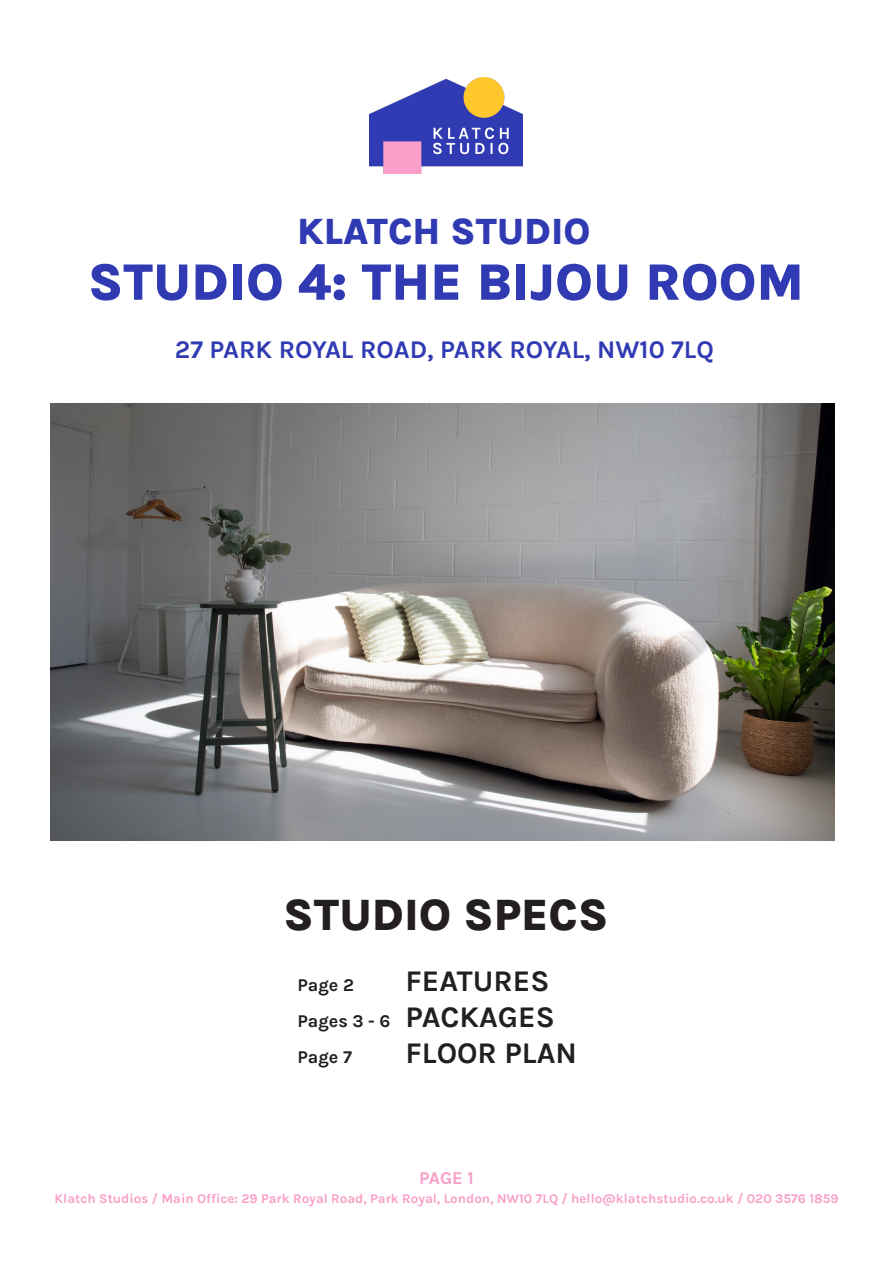
<style>
.page{position:relative;width:893px;height:1263px;background:#fff}
.page>*{position:absolute;margin:0;border:0;box-sizing:border-box;transform-origin:0 0}
.t1{font:800 52.5px "Karla";color:#303ab2}
.t2{font:800 45px "Karla";color:#231f20}
.t3{font:800 37.5px "Karla";color:#303ab2}
.t4{font:700 30px "Karla";color:#231f20}
.t5{font:700 25.5px "Karla";color:#303ab2}
.t6{font:700 18px "Karla";color:#231f20}
.t7{font:700 18px "Karla";color:#f99fc9}
.t8{font:700 13.35px "Karla";color:#f99fc9}
.s1{font-size:30px}
</style>
<div class="page">
<img style="left:51px;top:404px;width:784px;height:437px">
<img style="left:370px;top:78px;width:152px;height:96px">
<p class="t3" style="left:297px;top:205px;width:295px">KLATCH STUDIO</p>
<p class="t1" style="left:88px;top:246px;width:717px">STUDIO 4: THE BIJOU ROOM</p>
<p class="t5" style="left:175px;top:333px;width:541px">27 PARK ROYAL ROAD, PARK ROYAL, NW10 7LQ</p>
<p class="t2" style="left:283px;top:884px;width:326px">STUDIO SPECS</p>
<p class="t6" style="left:297px;top:973px;width:58px">Page 2</p>
<p class="t4" style="left:406px;top:961px;width:146px">FEATURES</p>
<p class="t6" style="left:297px;top:1009px;width:259px">Pages 3 - 6 <span class="s1">PACKAGES</span></p>
<p class="t6" style="left:297px;top:1045px;width:56px">Page 7</p>
<p class="t4" style="left:405px;top:1033px;width:173px">FLOOR PLAN</p>
<p class="t7" style="left:419px;top:1166px;width:56px">PAGE 1</p>
<p class="t8" style="left:55px;top:1190px;width:786px">Klatch Studios / Main Office: 29 Park Royal Road, Park Royal, London, NW10 7LQ / hello@klatchstudio.co.uk / 020 3576 1859</p>
</div>
